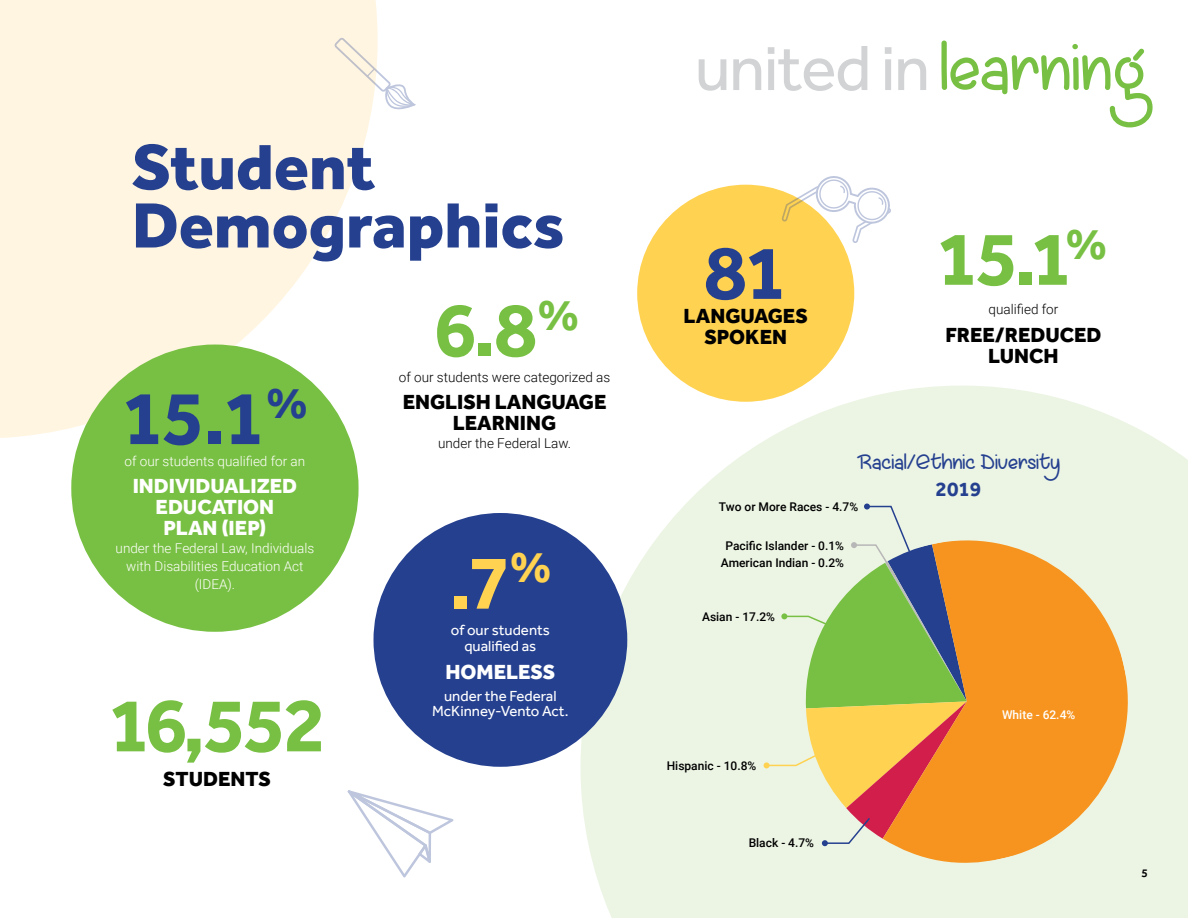
<style>
.page{position:relative;width:1188px;height:918px;background:#fff}
.page>*{position:absolute;margin:0;border:0;box-sizing:border-box;transform-origin:0 0}
.t1{font:700 78.9px "Effra";letter-spacing:-.04em;color:#78c043}
.t2{font:700 78.9px "Effra";color:#25408f}
.t3{font:700 78.9px "Effra";color:#ffd251}
.t4{font:800 66px/58.3px "Effra";color:#25408f}
.t5{font:66px "Effra";letter-spacing:-.02em;color:#d1d3d4}
.t6{font:800 21px/21px "Effra";color:#000;text-align:center}
.t7{font:800 21px/21px "Effra";color:#fff;text-align:center}
.t8{font:21px "Lazy Spring Day";color:#25408f}
.t9{font:700 21px "Effra";color:#25408f}
.t10{font:15px/15.9px "Effra";color:#fff;text-align:center}
.t11{font:300 13.5px/18px "Roboto";color:#fff;text-align:center}
.t12{font:300 13.5px "Roboto";color:#000}
.t13{font:500 12px/16.5px "Roboto";color:#000;text-align:center}
.t14{font:500 12px "Roboto";color:#fff}
.t15{font:500 12px "Effra";color:#000}
.s1{font-family:"Lazy Spring Day";color:#78c043}
</style>
<div class="page">
<svg style="left:580px;top:386px;width:608px;height:532px;fill:#ecf5e4"></svg>
<svg style="left:0;top:0;width:378px;height:438px;fill:#fff5e1"></svg>
<div style="left:71px;top:345px;width:288px;height:287px;background:#78c043;border-radius:50%"></div>
<div style="left:637px;top:185px;width:217px;height:217px;background:#ffd251;border-radius:50%"></div>
<div style="left:374px;top:513px;width:253px;height:254px;background:#25408f;border-radius:50%"></div>
<svg style="left:348px;top:790px;width:105px;height:88px"></svg>
<svg style="left:883px;top:525px;width:260px;height:343px;fill:#f7941f"></svg>
<svg style="left:764px;top:504px;width:203px;height:342px"></svg>
<svg style="left:334px;top:37px;width:82px;height:76px"></svg>
<svg style="left:781px;top:176px;width:110px;height:67px"></svg>
<h2 class="t4" style="left:132px;top:137px;width:435px">Student<br>Demographics</h2>
<h1 class="t2" style="left:122px;top:371px;width:188px">15.1<sup>%</sup></h1>
<p class="t11" style="left:125px;top:452px;width:182px">of our students qualified for an</p>
<h3 class="t7" style="left:133px;top:476px;width:166px">INDIVIDUALIZED<br>EDUCATION<br>PLAN (IEP)</h3>
<p class="t11" style="left:116px;top:539px;width:200px">under the Federal Law, Individuals with Disabilities Education Act (IDEA).</p>
<h1 class="t1" style="left:108px;top:678px;width:220px">16,552</h1>
<h3 class="t6" style="left:163px;top:768px;width:109px">STUDENTS</h3>
<h1 class="t1" style="left:434px;top:283px;width:148px">6.8<sup>%</sup></h1>
<p class="t12" style="left:399px;top:367px;width:213px">of our students were categorized as</p>
<h3 class="t6" style="left:403px;top:391px;width:205px">ENGLISH LANGUAGE<br>LEARNING</h3>
<p class="t12" style="left:438px;top:434px;width:134px">under the Federal Law.</p>
<h1 class="t3" style="left:449px;top:535px;width:105px">.7<sup>%</sup></h1>
<p class="t10" style="left:451px;top:622px;width:101px">of our students qualified as</p>
<h3 class="t7" style="left:446px;top:661px;width:111px">HOMELESS</h3>
<p class="t10" style="left:432px;top:688px;width:138px;line-height:15px">under the Federal<br>McKinney-Vento Act.</p>
<h2 class="t5" style="left:695px;top:29px;width:454px">united in <span class="s1">learning</span></h2>
<h1 class="t2" style="left:704px;top:226px;width:85px">81</h1>
<h3 class="t6" style="left:684px;top:305px;width:126px">LANGUAGES<br>SPOKEN</h3>
<h1 class="t1" style="left:936px;top:211px;width:173px">15.1<sup>%</sup></h1>
<p class="t12" style="left:989px;top:300px;width:71px">qualified for</p>
<h3 class="t6" style="left:945px;top:324px;width:158px">FREE/REDUCED<br>LUNCH</h3>
<h3 class="t8" style="left:857px;top:450px;width:205px">Racial/Ethnic Diversity</h3>
<h3 class="t9" style="left:936px;top:477px;width:47px">2019</h3>
<p class="t13" style="left:719px;top:498px;width:141px">Two or More Races - 4.7%</p>
<p class="t13" style="left:721px;top:537px;width:125px">Pacific Islander - 0.1%<br>American Indian - 0.2%</p>
<p class="t13" style="left:702px;top:608px;width:74px">Asian - 17.2%</p>
<p class="t13" style="left:667px;top:757px;width:91px">Hispanic - 10.8%</p>
<p class="t13" style="left:749px;top:834px;width:67px">Black - 4.7%</p>
<p class="t14" style="left:1002px;top:707px;width:75px">White - 62.4%</p>
<p class="t15" style="left:1142px;top:866px;width:8px">5</p>
</div>
